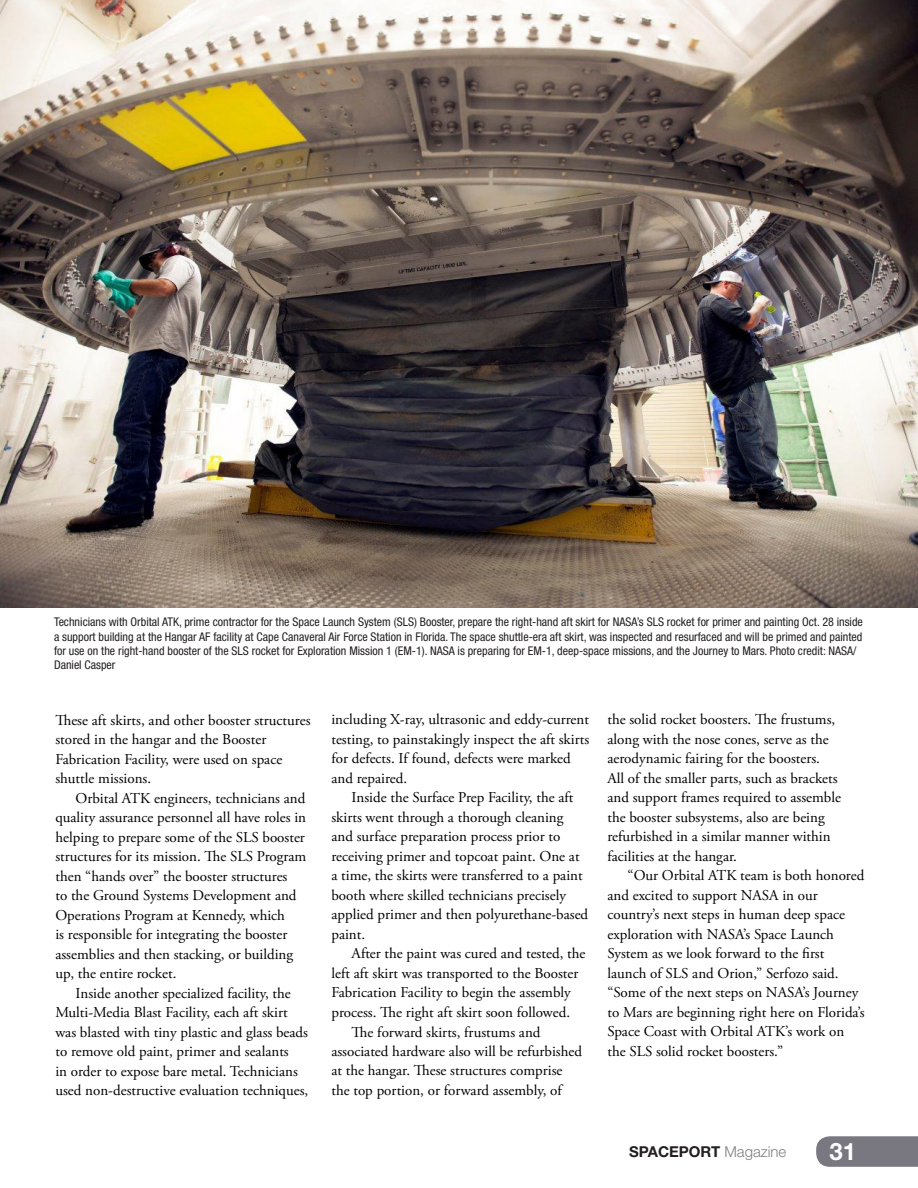
<style>
.page{position:relative;width:918px;height:1188px;background:#fff}
.page>*{position:absolute;margin:0;border:0;box-sizing:border-box;transform-origin:0 0}
.t1{font:700 24px "Helvetica Neue LT Std";color:#fff}
.t2{font:15px/19.5px "Adobe Garamond Pro";color:#000}
.t3{font:700 15px "Helvetica Neue LT Std";color:#231f20}
.t4{font:condensed 12px/14.4px "Helvetica Neue LT Std";color:#231f20}
.s1{font-weight:300;color:#808285}
</style>
<div class="page">
<img style="left:0;top:0;width:918px;height:608px">
<svg style="left:816px;top:1136px;width:102px;height:31px;background:#7e7c84"></svg>
<p class="t4" style="left:54px;top:615px;width:810px">Technicians with Orbital ATK, prime contractor for the Space Launch System (SLS) Booster, prepare the right-hand aft skirt for NASA’s SLS rocket for primer and painting Oct. 28 inside a support building at the Hangar AF facility at Cape Canaveral Air Force Station in Florida. The space shuttle-era aft skirt, was inspected and resurfaced and will be primed and painted for use on the right-hand booster of the SLS rocket for Exploration Mission 1 (EM-1). NASA is preparing for EM-1, deep-space missions, and the Journey to Mars. Photo credit: NASA/ Daniel Casper</p>
<p class="t2" style="left:55px;top:711px;width:257px">These aft skirts, and other booster structures stored in the hangar and the Booster Fabrication Facility, were used on space shuttle missions.</p>
<p class="t2" style="left:55px;top:789px;width:253px;text-indent:20px">Orbital ATK engineers, technicians and quality assurance personnel all have roles in helping to prepare some of the SLS booster structures for its mission. The SLS Program then “hands over” the booster structures<br>to the Ground Systems Development and Operations Program at Kennedy, which<br>is responsible for integrating the booster assemblies and then stacking, or building up, the entire rocket.</p>
<p class="t2" style="left:55px;top:984px;width:254px;text-indent:20px">Inside another specialized facility, the Multi-Media Blast Facility, each aft skirt was blasted with tiny plastic and glass beads to remove old paint, primer and sealants<br>in order to expose bare metal. Technicians used non-destructive evaluation techniques,</p>
<p class="t2" style="left:331px;top:711px;width:259px">including X-ray, ultrasonic and eddy-current testing, to painstakingly inspect the aft skirts for defects. If found, defects were marked and repaired.</p>
<p class="t2" style="left:331px;top:789px;width:258px;text-indent:20px">Inside the Surface Prep Facility, the aft skirts went through a thorough cleaning and surface preparation process prior to receiving primer and topcoat paint. One at a time, the skirts were transferred to a paint booth where skilled technicians precisely applied primer and then polyurethane-based paint.</p>
<p class="t2" style="left:352px;top:945px;width:235px">After the paint was cured and tested, the</p>
<p class="t2" style="left:331px;top:964px;width:249px">left aft skirt was transported to the Booster</p>
<p class="t2" style="left:331px;top:984px;width:241px">Fabrication Facility to begin the assembly</p>
<p class="t2" style="left:331px;top:1003px;width:240px">process. The right aft skirt soon followed.</p>
<p class="t2" style="left:352px;top:1023px;width:190px">The forward skirts, frustums and</p>
<p class="t2" style="left:331px;top:1042px;width:252px">associated hardware also will be refurbished</p>
<p class="t2" style="left:331px;top:1062px;width:233px">at the hangar. These structures comprise</p>
<p class="t2" style="left:331px;top:1081px;width:232px">the top portion, or forward assembly, of</p>
<p class="t2" style="left:607px;top:711px;width:235px">the solid rocket boosters. The frustums, along with the nose cones, serve as the aerodynamic fairing for the boosters.<br>All of the smaller parts, such as brackets and support frames required to assemble the booster subsystems, also are being refurbished in a similar manner within facilities at the hangar.</p>
<p class="t2" style="left:607px;top:867px;width:259px;text-indent:20px">“Our Orbital ATK team is both honored and excited to support NASA in our country’s next steps in human deep space exploration with NASA’s Space Launch System as we look forward to the first launch of SLS and Orion,” Serfozo said. “Some of the next steps on NASA’s Journey to Mars are beginning right here on Florida’s Space Coast with Orbital ATK’s work on the SLS solid rocket boosters.”</p>
<p class="t3" style="left:629px;top:1142px;width:159px">SPACEPORT <span class="s1">Magazine</span></p>
<h1 class="t1" style="left:829px;top:1137px;width:28px">31</h1>
</div>
